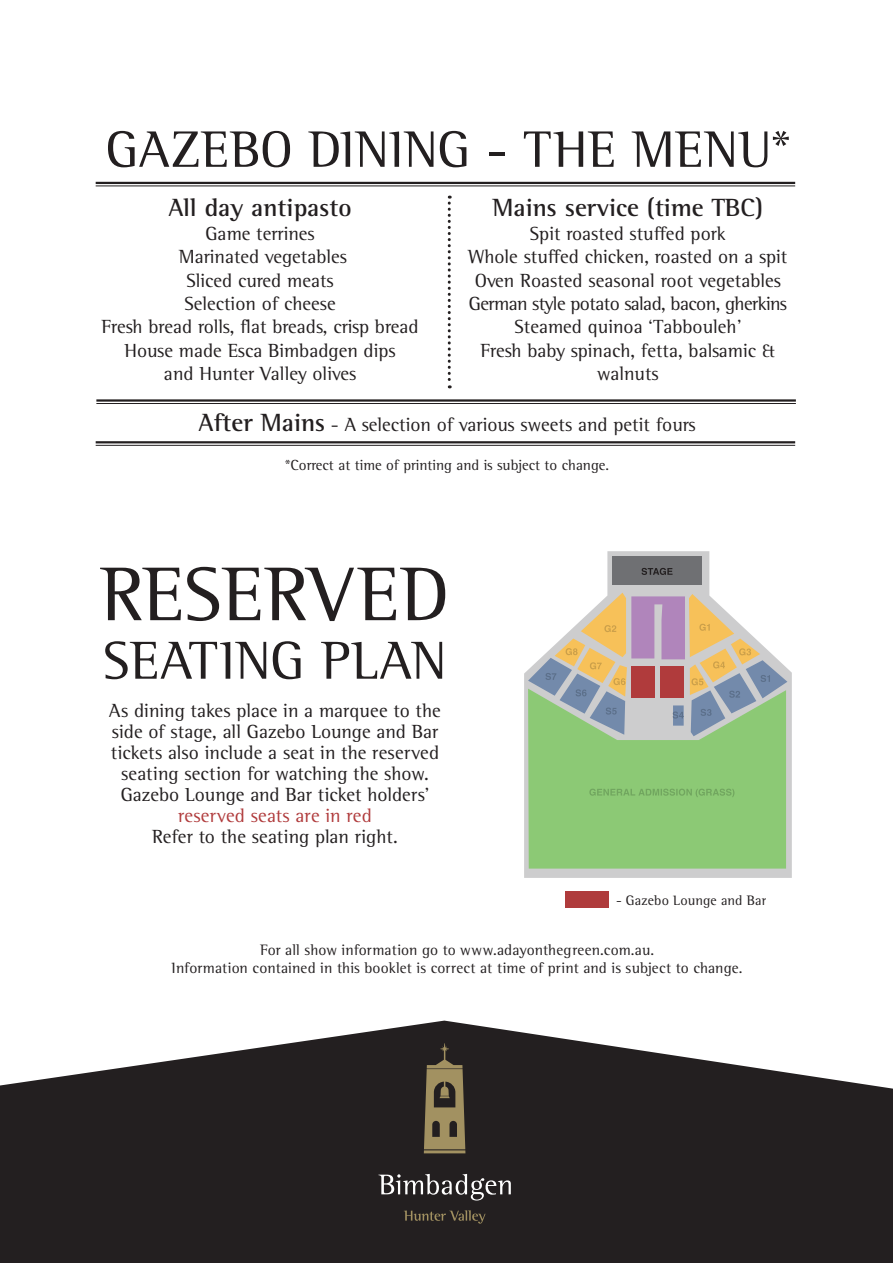
<style>
.page{position:relative;width:893px;height:1263px;background:#fff}
.page>*{position:absolute;margin:0;border:0;box-sizing:border-box;transform-origin:0 0}
.t1{font:78px "Rotis Semi Serif Pro";letter-spacing:.01em;color:#231f20}
.t2{font:54.75px "Rotis Semi Serif Pro";letter-spacing:.01em;color:#231f20}
.t3{font:52.5px "Rotis Semi Serif Pro";letter-spacing:.005em;color:#231f20}
.t4{font:700 25.5px "Rotis Semi Serif Pro";color:#231f20}
.t5{font:19.5px/23.4px "Rotis Semi Serif Pro";color:#231f20;text-align:center}
.t6{font:19.5px "Rotis Semi Serif Pro";letter-spacing:.01em;color:#b03b3c}
.t7{font:15.45px/18.1px "Rotis Semi Serif Pro";letter-spacing:.005em;color:#231f20;text-align:center}
.t8{font:15px "Rotis Semi Serif Pro";color:#231f20}
.t9{font:14.1px "Rotis Semi Serif Pro";letter-spacing:.01em;color:#231f20}
.s1{font-weight:700;font-size:25.5px}
</style>
<div class="page">
<svg style="left:524px;top:551px;width:268px;height:327px"></svg>
<div style="left:612px;top:557px;width:89px;height:28px;background:#6f7073"></div>
<div style="left:528px;top:736px;width:258px;height:132px;background:#8cc975"></div>
<svg style="left:642px;top:568px;width:31px;height:7px"></svg>
<svg style="left:528px;top:593px;width:259px;height:143px"></svg>
<svg style="left:589px;top:789px;width:145px;height:8px"></svg>
<div style="left:565px;top:892px;width:44px;height:16px;background:#af3b3c"></div>
<hr style="left:96px;top:399px;width:700px;height:3px;background:#231f20">
<hr style="left:96px;top:403px;width:700px;height:1px;background:#231f20">
<hr style="left:96px;top:182px;width:699px;height:2px;background:#231f20">
<hr style="left:96px;top:186px;width:699px;height:1px;background:#231f20">
<hr style="left:96px;top:441px;width:699px;height:2px;background:#231f20">
<hr style="left:96px;top:445px;width:699px;height:1px;background:#231f20">
<svg style="left:448px;top:196px;width:3px;height:192px"></svg>
<svg style="left:0;top:1020px;width:893px;height:243px;background:#433f40"></svg>
<svg style="left:424px;top:1043px;width:41px;height:110px;background:#706447"></svg>
<svg style="left:404px;top:1210px;width:82px;height:13px"></svg>
<svg style="left:378px;top:1174px;width:133px;height:26px;background:#545152"></svg>
<h3 class="t3" style="left:106px;top:117px;width:686px">GAZEBO DINING - THE MENU*</h3>
<h3 class="t4" style="left:493px;top:192px;width:272px">Mains service (time TBC)</h3>
<p class="t5" style="left:468px;top:221px;width:320px">Spit roasted stuffed pork<br>Whole stuffed chicken, roasted on a spit<br>Oven Roasted seasonal root vegetables<br>German style potato salad, bacon, gherkins<br>Steamed quinoa ‘Tabbouleh’<br>Fresh baby spinach, fetta, balsamic &amp; walnuts</p>
<h3 class="t4" style="left:168px;top:192px;width:185px">All day antipasto</h3>
<p class="t5" style="left:102px;top:221px;width:319px">Game terrines<br>Marinated vegetables<br>Sliced cured meats<br>Selection of cheese<br>Fresh bread rolls, flat breads, crisp bread<br>House made Esca Bimbadgen dips<br>and Hunter Valley olives</p>
<p class="t5" style="left:199px;top:413px;width:499px"><span class="s1">After Mains</span> - A selection of various sweets and petit fours</p>
<p class="t8" style="left:285px;top:456px;width:325px">*Correct at time of printing and is subject to change.</p>
<h1 class="t1" style="left:100px;top:547px;width:350px">RESERVED</h1>
<h2 class="t2" style="left:103px;top:627px;width:345px">SEATING PLAN</h2>
<p class="t5" style="left:109px;top:700px;width:333px;line-height:21px">As dining takes place in a marquee to the side of stage, all Gazebo Lounge and Bar tickets also include a seat in the reserved seating section for watching the show.<br>Gazebo Lounge and Bar ticket holders’</p>
<p class="t6" style="left:178px;top:803px;width:195px">reserved seats are in red</p>
<p class="t5" style="left:152px;top:824px;width:247px">Refer to the seating plan right.</p>
<p class="t9" style="left:616px;top:891px;width:152px">- Gazebo Lounge and Bar</p>
<p class="t7" style="left:172px;top:940px;width:572px">For all show information go to www.adayonthegreen.com.au.<br>Information contained in this booklet is correct at time of print and is subject to change.</p>
</div>
